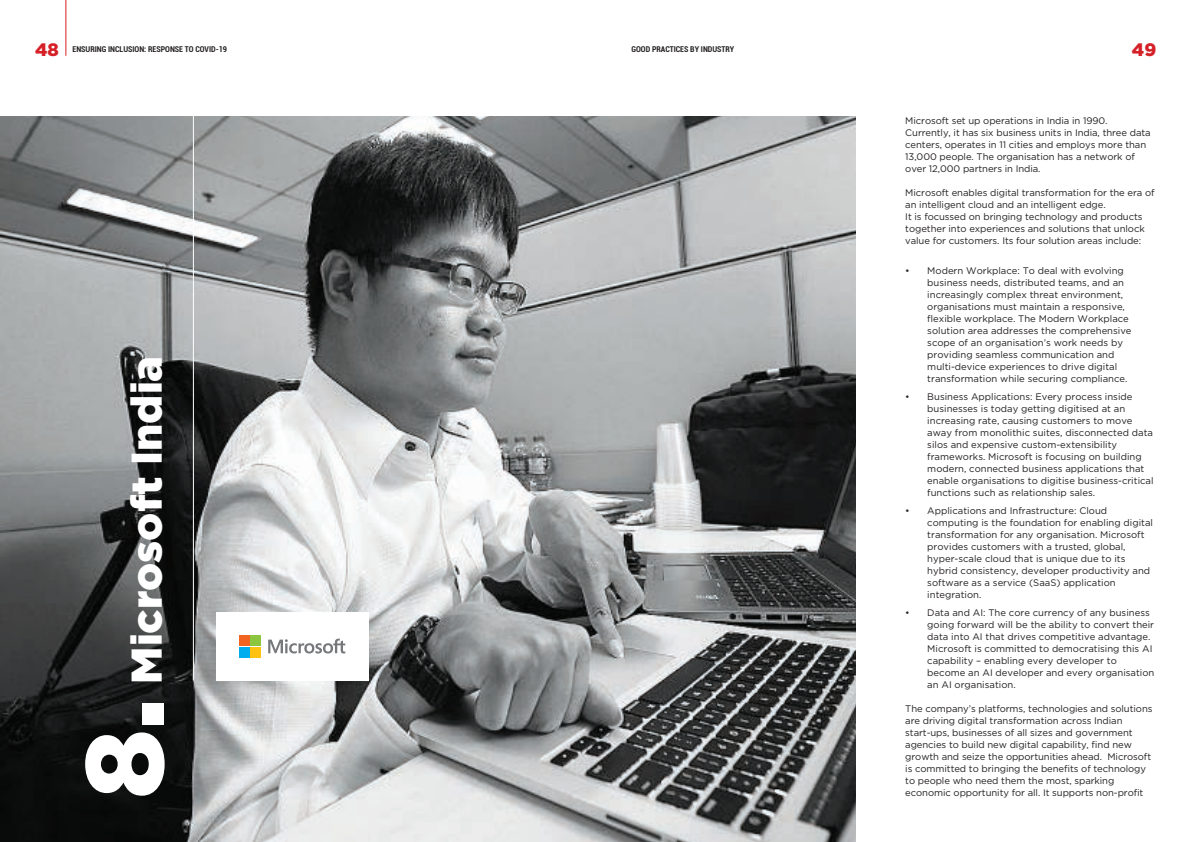
<style>
.page{position:relative;width:1191px;height:842px;background:#fff}
.page>*{position:absolute;margin:0;border:0;box-sizing:border-box;transform-origin:0 0}
.t1{font:900 109.8px "Gotham";color:#fff}
.t2{font:900 43px "Gotham";color:#fff}
.t3{font:900 18px "Gotham";color:#d52027}
.t4{font:9.5px/12px "Gotham";color:#231f20}
.t5{font:700 condensed 8px "Roboto";color:#231f20}
</style>
<div class="page">
<hr style="left:65px;top:0;width:1px;height:56px;background:#d52027">
<img style="left:0;top:117px;width:855px;height:725px">
<hr style="left:193px;top:116px;width:1px;height:564px;background:#fff">
<div style="left:216px;top:612px;width:152px;height:68px;background:#fff"></div>
<svg style="left:268px;top:639px;width:77px;height:14px"></svg>
<div style="left:239px;top:635px;width:10px;height:11px;background:#f36421"></div>
<div style="left:251px;top:635px;width:10px;height:11px;background:#8bc63e"></div>
<div style="left:239px;top:647px;width:10px;height:11px;background:#00aeef"></div>
<div style="left:251px;top:647px;width:10px;height:11px;background:#fec210"></div>
<h3 class="t3" style="left:35px;top:39px;width:25px">48</h3>
<h3 class="t3" style="left:1132px;top:39px;width:26px">49</h3>
<p class="t5" style="left:72px;top:44px;width:156px">ENSURING INCLUSION: RESPONSE TO COVID-19</p>
<p class="t5" style="left:632px;top:44px;width:104px">GOOD PRACTICES BY INDUSTRY</p>
<h2 class="t2" style="left:122px;top:684px;width:329px;rotate:-90deg">Microsoft India</h2>
<h1 class="t1" style="left:61px;top:799px;width:102px;rotate:-90deg">8.</h1>
<p class="t4" style="left:905px;top:114px;width:247px">Microsoft set up operations in India in 1990.<br>Currently, it has six business units in India, three data centers, operates in 11 cities and employs more than 13,000 people. The organisation has a network of over 12,000 partners in India.</p>
<p class="t4" style="left:905px;top:186px;width:251px">Microsoft enables digital transformation for the era of an intelligent cloud and an intelligent edge.<br>It is focussed on bringing technology and products together into experiences and solutions that unlock value for customers. Its four solution areas include:</p>
<p class="t4" style="left:927px;top:264px;width:206px;text-indent:-22px">• Modern Workplace: To deal with evolving business needs, distributed teams, and an increasingly complex threat environment, organisations must maintain a responsive, flexible workplace. The Modern Workplace solution area addresses the comprehensive scope of an organisation’s work needs by providing seamless communication and multi-device experiences to drive digital transformation while securing compliance.</p>
<p class="t4" style="left:927px;top:390px;width:228px;text-indent:-22px">• Business Applications: Every process inside businesses is today getting digitised at an increasing rate, causing customers to move away from monolithic suites, disconnected data silos and expensive custom-extensibility frameworks. Microsoft is focusing on building modern, connected business applications that enable organisations to digitise business-critical functions such as relationship sales.</p>
<p class="t4" style="left:927px;top:504px;width:227px;text-indent:-22px">• Applications and Infrastructure: Cloud computing is the foundation for enabling digital transformation for any organisation. Microsoft provides customers with a trusted, global, hyper-scale cloud that is unique due to its hybrid consistency, developer productivity and software as a service (SaaS) application integration.</p>
<p class="t4" style="left:927px;top:606px;width:229px;text-indent:-22px">• Data and AI: The core currency of any business going forward will be the ability to convert their data into AI that drives competitive advantage.<br>Microsoft is committed to democratising this AI capability – enabling every developer to become an AI developer and every organisation an AI organisation.</p>
<p class="t4" style="left:905px;top:702px;width:249px">The company’s platforms, technologies and solutions are driving digital transformation across Indian start-ups, businesses of all sizes and government agencies to build new digital capability, find new growth and seize the opportunities ahead. Microsoft is committed to bringing the benefits of technology to people who need them the most, sparking</p>
<p class="t4" style="left:905px;top:786px;width:240px">economic opportunity for all. It supports non-profit</p>
</div>
